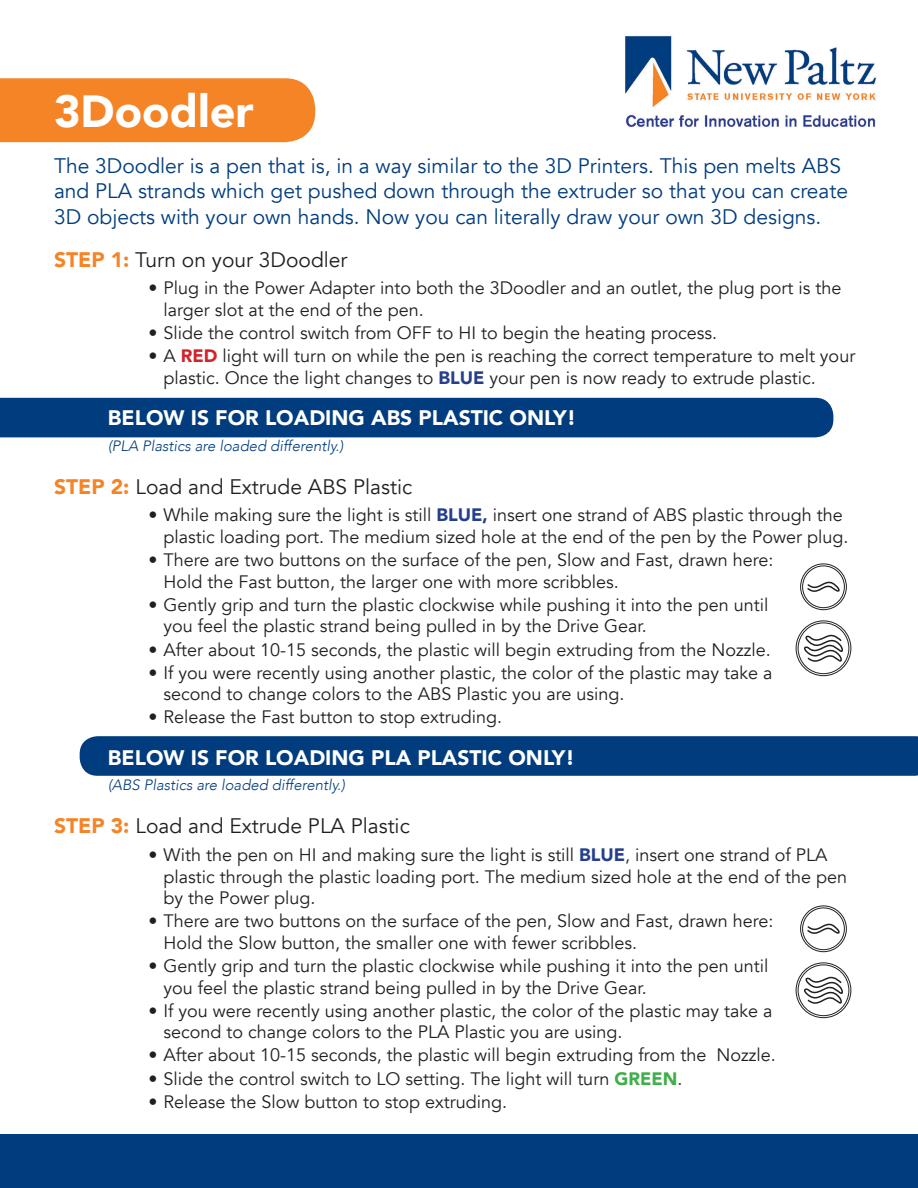
<style>
.page{position:relative;width:918px;height:1188px;background:#fff}
.page>*{position:absolute;margin:0;border:0;box-sizing:border-box;transform-origin:0 0}
.t1{font:900 45px "Avenir";color:#fff}
.Paragraph_Style_2{font:21px/25.2px "Avenir";color:#013d7e}
.Paragraph_Style_2-2{font:21px "Avenir";color:#231f20}
.Paragraph_Style_2-3{font:900 21px "Avenir";color:#fff}
.t2{font:18px/21.6px "Avenir";color:#231f20}
.Paragraph_Style_2-4{font:italic 300 15px "Avenir";color:#013d7e}
.s1{font-weight:900;color:#f58427}
.s2{font-weight:900;color:#d1232a}
.s3{font-weight:900;color:#253f8e}
.s4{font-weight:900;color:#40ae49}
</style>
<div class="page">
<div style="left:0;top:78px;width:315px;height:64px;background:#f58427"></div>
<div style="left:80px;top:736px;width:838px;height:40px;background:#013d7e"></div>
<img style="left:625px;top:36px;width:251px;height:91px">
<div style="left:0;top:398px;width:833px;height:39px;background:#013d7e"></div>
<div style="left:0;top:1134px;width:918px;height:54px;background:#013d7e"></div>
<div style="left:796px;top:620px;width:55px;height:56px;border:1px solid #231f20;border-radius:50%"></div>
<div style="left:798px;top:622px;width:51px;height:52px;border:1px solid #231f20;border-radius:50%"></div>
<svg style="left:802px;top:634px;width:43px;height:30px"></svg>
<div style="left:800px;top:563px;width:47px;height:47px;border:1px solid #231f20;border-radius:50%"></div>
<div style="left:802px;top:565px;width:43px;height:43px;border:1px solid #231f20;border-radius:50%"></div>
<svg style="left:807px;top:581px;width:33px;height:11px"></svg>
<div style="left:796px;top:962px;width:55px;height:56px;border:1px solid #231f20;border-radius:50%"></div>
<div style="left:798px;top:964px;width:51px;height:52px;border:1px solid #231f20;border-radius:50%"></div>
<svg style="left:802px;top:976px;width:43px;height:30px"></svg>
<div style="left:800px;top:905px;width:47px;height:47px;border:1px solid #231f20;border-radius:50%"></div>
<div style="left:802px;top:907px;width:43px;height:43px;border:1px solid #231f20;border-radius:50%"></div>
<svg style="left:807px;top:923px;width:33px;height:11px"></svg>
<p class="t1" style="left:54px;top:73px;width:201px">3Doodler</p>
<p class="Paragraph_Style_2" style="left:54px;top:154px;width:796px">The 3Doodler is a pen that is, in a way similar to the 3D Printers. This pen melts ABS and PLA strands which get pushed down through the extruder so that you can create<br>3D objects with your own hands. Now you can literally draw your own 3D designs.</p>
<p class="Paragraph_Style_2-2" style="left:54px;top:247px;width:295px"><span class="s1">STEP 1:</span> Turn on your 3Doodler</p>
<p class="t2" style="left:164px;top:278px;width:679px;text-indent:-15px">• Plug in the Power Adapter into both the 3Doodler and an outlet, the plug port is the larger slot at the end of the pen.</p>
<p class="t2" style="left:148px;top:322px;width:570px">• Slide the control switch from OFF to HI to begin the heating process.</p>
<p class="t2" style="left:164px;top:345px;width:693px;text-indent:-15px">• A <span class="s2">RED</span> light will turn on while the pen is reaching the correct temperature to melt your plastic. Once the light changes to <span class="s3">BLUE</span> your pen is now ready to extrude plastic.</p>
<p class="Paragraph_Style_2-3" style="left:108px;top:400px;width:470px">BELOW IS FOR LOADING ABS PLASTIC ONLY!</p>
<p class="Paragraph_Style_2-4" style="left:108px;top:437px;width:237px">(PLA Plastics are loaded differently.)</p>
<p class="Paragraph_Style_2-2" style="left:54px;top:474px;width:360px"><span class="s1">STEP 2:</span> Load and Extrude ABS Plastic</p>
<p class="t2" style="left:164px;top:505px;width:686px;text-indent:-15px">• While making sure the light is still <span class="s3">BLUE,</span> insert one strand of ABS plastic through the plastic loading port. The medium sized hole at the end of the pen by the Power plug.</p>
<p class="t2" style="left:164px;top:549px;width:612px;text-indent:-15px">• There are two buttons on the surface of the pen, Slow and Fast, drawn here:<br>Hold the Fast button, the larger one with more scribbles.</p>
<p class="t2" style="left:164px;top:594px;width:606px;text-indent:-15px">• Gently grip and turn the plastic clockwise while pushing it into the pen until you feel the plastic strand being pulled in by the Drive Gear.</p>
<p class="t2" style="left:148px;top:639px;width:624px">• After about 10-15 seconds, the plastic will begin extruding from the Nozzle.</p>
<p class="t2" style="left:164px;top:662px;width:611px;text-indent:-15px">• If you were recently using another plastic, the color of the plastic may take a second to change colors to the ABS Plastic you are using.</p>
<p class="t2" style="left:148px;top:707px;width:355px">• Release the Fast button to stop extruding.</p>
<p class="Paragraph_Style_2-3" style="left:108px;top:740px;width:468px">BELOW IS FOR LOADING PLA PLASTIC ONLY!</p>
<p class="Paragraph_Style_2-4" style="left:108px;top:776px;width:239px">(ABS Plastics are loaded differently.)</p>
<p class="Paragraph_Style_2-2" style="left:54px;top:814px;width:357px"><span class="s1">STEP 3:</span> Load and Extrude PLA Plastic</p>
<p class="t2" style="left:164px;top:844px;width:685px;text-indent:-15px">• With the pen on HI and making sure the light is still <span class="s3">BLUE</span>, insert one strand of PLA plastic through the plastic loading port. The medium sized hole at the end of the pen by the Power plug.</p>
<p class="t2" style="left:164px;top:911px;width:612px;text-indent:-15px">• There are two buttons on the surface of the pen, Slow and Fast, drawn here:<br>Hold the Slow button, the smaller one with fewer scribbles.</p>
<p class="t2" style="left:164px;top:955px;width:606px;text-indent:-15px">• Gently grip and turn the plastic clockwise while pushing it into the pen until you feel the plastic strand being pulled in by the Drive Gear.</p>
<p class="t2" style="left:164px;top:1000px;width:611px;text-indent:-15px">• If you were recently using another plastic, the color of the plastic may take a second to change colors to the PLA Plastic you are using.</p>
<p class="t2" style="left:148px;top:1045px;width:629px">• After about 10-15 seconds, the plastic will begin extruding from the Nozzle.</p>
<p class="t2" style="left:148px;top:1068px;width:536px">• Slide the control switch to LO setting. The light will turn <span class="s4">GREEN</span>.</p>
<p class="t2" style="left:148px;top:1091px;width:360px">• Release the Slow button to stop extruding.</p>
</div>
